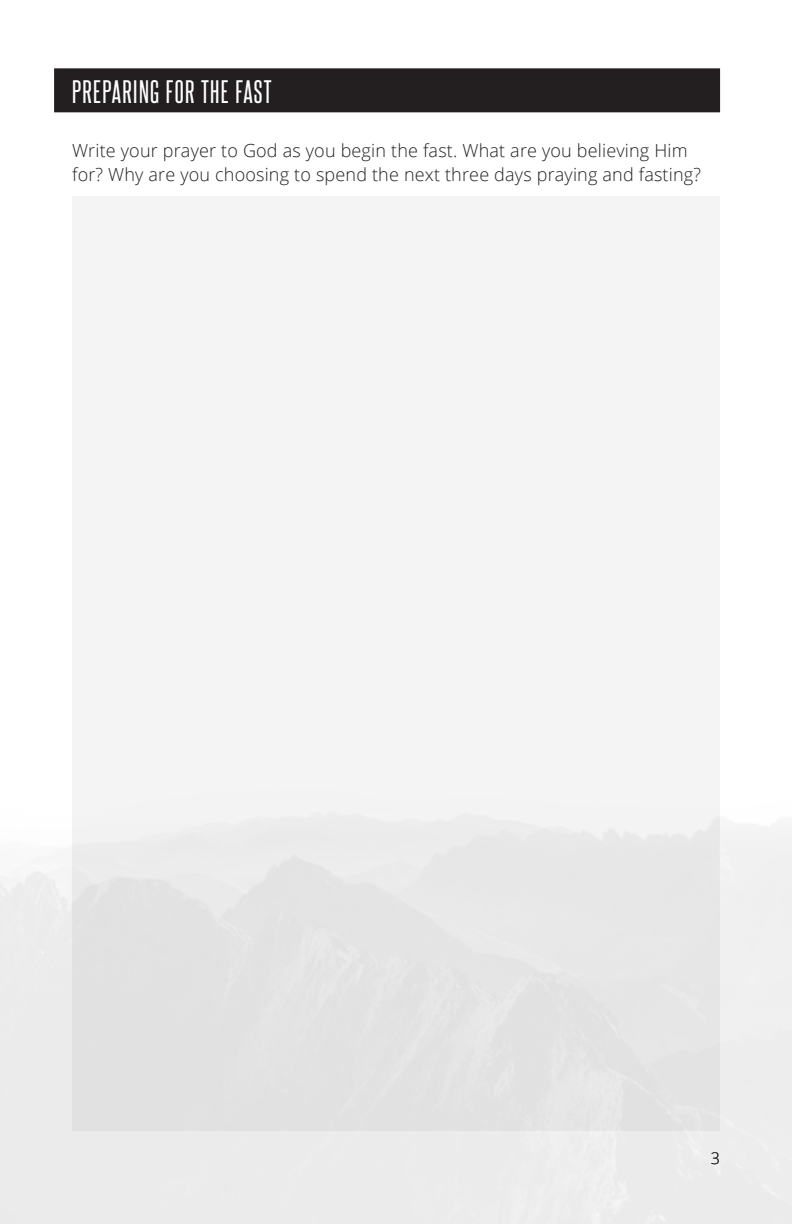
<style>
.page{position:relative;width:792px;height:1224px;background:#fff}
.page>*{position:absolute;margin:0;border:0;box-sizing:border-box;transform-origin:0 0}
.heading_04b{font:28px "Steelfish Rg";letter-spacing:.05em;color:#fff}
.body_text_03{font:300 18px/24px "Open Sans";letter-spacing:.01em;color:#231f20}
.page_num_right{font:300 16px "Open Sans";color:#231f20}
</style>
<div class="page">
<div style="left:72px;top:196px;width:648px;height:934px;background:linear-gradient(to right,#efefef,#f0f0f0)"></div>
<div style="left:54px;top:68px;width:666px;height:44px;background:#231f20"></div>
<p class="heading_04b" style="left:72px;top:74px;width:201px">PREPARING FOR THE FAST</p>
<p class="body_text_03" style="left:72px;top:138px;width:630px">Write your prayer to God as you begin the fast. What are you believing Him for? Why are you choosing to spend the next three days praying and fasting?</p>
<p class="page_num_right" style="left:711px;top:1147px;width:11px">3</p>
</div>
